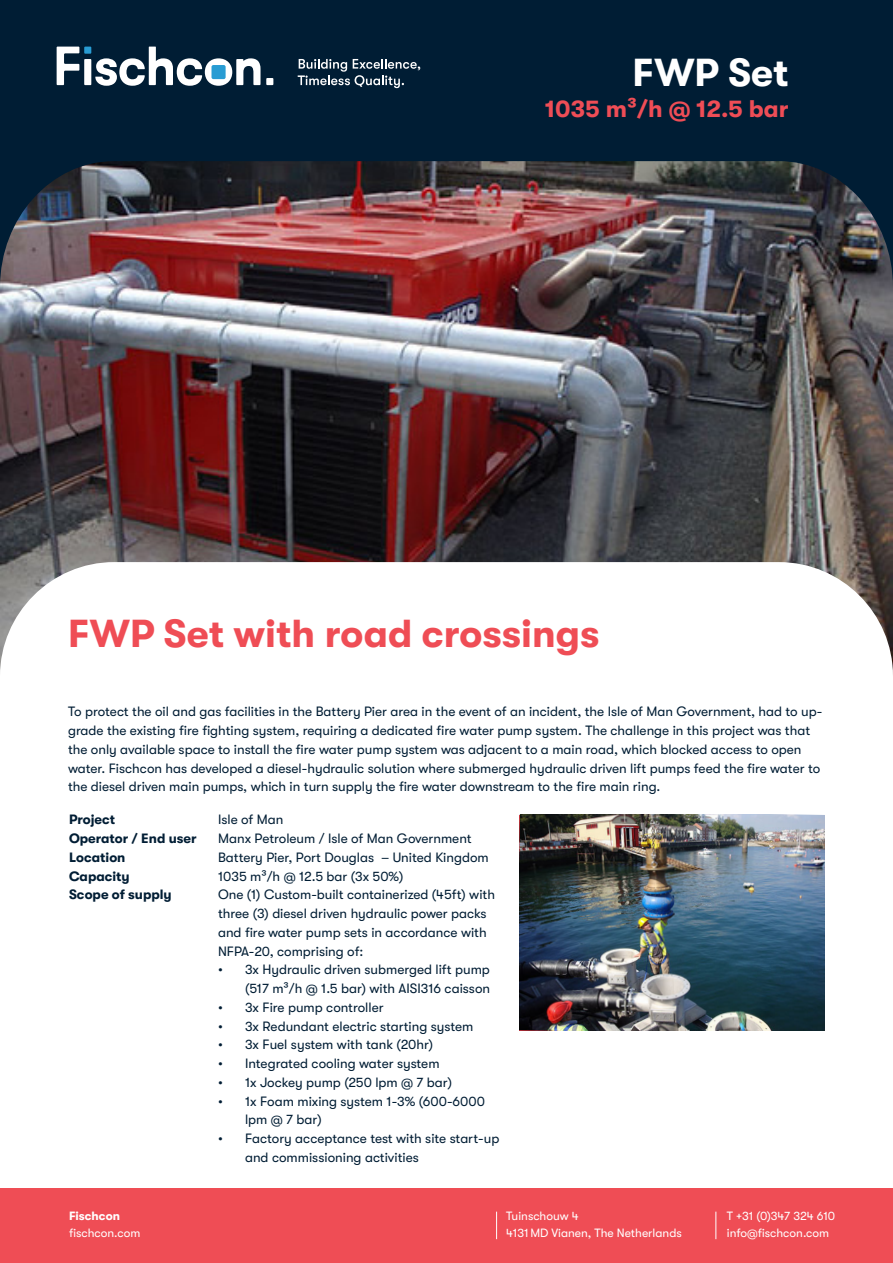
<style>
.page{position:relative;width:893px;height:1263px;background:#fff}
.page>*{position:absolute;margin:0;border:0;box-sizing:border-box;transform-origin:0 0}
.t1{font:700 39px "GT Walsheim Pro";color:#ef4d55}
.t2{font:700 39px "GT Walsheim Pro";letter-spacing:.005em;color:#fff}
.t3{font:700 24px "GT Walsheim Pro";color:#ef4d56}
.t4{font:13.5px/18.8px "GT Walsheim Pro";color:#001d34}
.t5{font:700 13.5px "GT Walsheim Pro";color:#001d34}
.t6{font:12px "GT Walsheim Pro";color:#fff}
.t7{font:700 12px "GT Walsheim Pro";color:#fff}
</style>
<div class="page">
<div style="left:0;top:0;width:893px;height:480px;background:#001d34"></div>
<img style="left:0;top:161px;width:893px;height:401px">
<svg style="left:57px;top:47px;width:216px;height:39px"></svg>
<svg style="left:298px;top:59px;width:122px;height:29px"></svg>
<svg style="left:0;top:562px;width:893px;height:469px"></svg>
<div style="left:0;top:1188px;width:893px;height:75px;background:#ef4d55"></div>
<svg style="left:496px;top:1211px;width:1px;height:28px"></svg>
<svg style="left:716px;top:1211px;width:1px;height:28px"></svg>
<img style="left:520px;top:815px;width:305px;height:215px">
<p class="t2" style="left:632px;top:50px;width:158px">FWP Set</p>
<p class="t3" style="left:545px;top:95px;width:245px">1035 m³/h @ 12.5 bar</p>
<p class="t1" style="left:68px;top:612px;width:533px">FWP Set with road crossings</p>
<p class="t4" style="left:68px;top:702px;width:756px">To protect the oil and gas facilities in the Battery Pier area in the event of an incident, the Isle of Man Government, had to up&shy;grade the existing fire fighting system, requiring a dedicated fire water pump system. The challenge in this project was that the only available space to install the fire water pump system was adjacent to a main road, which blocked access to open water. Fischcon has developed a diesel-hydraulic solution where submerged hydraulic driven lift pumps feed the fire water to the diesel driven main pumps, which in turn supply the fire water downstream to the fire main ring.</p>
<p class="t4" style="left:218px;top:810px;width:67px">Isle of Man</p>
<p class="t4" style="left:218px;top:829px;width:255px">Manx Petroleum / Isle of Man Government</p>
<p class="t4" style="left:218px;top:848px;width:272px">Battery Pier, Port Douglas – United Kingdom</p>
<p class="t4" style="left:218px;top:867px;width:187px">1035 m³/h @ 12.5 bar (3x 50%)</p>
<p class="t4" style="left:218px;top:885px;width:278px">One (1) Custom-built containerized (45ft) with three (3) diesel driven hydraulic power packs and fire water pump sets in accordance with NFPA-20, comprising of:</p>
<p class="t4" style="left:218px;top:960px;width:274px;text-align:right">• 3x Hydraulic driven submerged lift pump (517 m³/h @ 1.5 bar) with AISI316 caisson</p>
<p class="t4" style="left:218px;top:998px;width:167px">• 3x Fire pump controller</p>
<p class="t4" style="left:218px;top:1017px;width:257px">• 3x Redundant electric starting system</p>
<p class="t4" style="left:218px;top:1035px;width:217px">• 3x Fuel system with tank (20hr)</p>
<p class="t4" style="left:218px;top:1054px;width:223px">• Integrated cooling water system</p>
<p class="t4" style="left:218px;top:1073px;width:235px">• 1x Jockey pump (250 lpm @ 7 bar)</p>
<p class="t4" style="left:245px;top:1092px;width:241px;text-indent:-27px">• 1x Foam mixing system 1-3% (600-6000 lpm @ 7 bar)</p>
<p class="t4" style="left:245px;top:1129px;width:256px;text-indent:-27px">• Factory acceptance test with site start-up and commissioning activities</p>
<p class="t5" style="left:69px;top:812px;width:48px">Project</p>
<p class="t5" style="left:69px;top:831px;width:129px">Operator / End user</p>
<p class="t5" style="left:69px;top:850px;width:58px">Location</p>
<p class="t5" style="left:69px;top:868px;width:62px">Capacity</p>
<p class="t5" style="left:69px;top:887px;width:104px">Scope of supply</p>
<p class="t7" style="left:69px;top:1209px;width:53px">Fischcon</p>
<p class="t6" style="left:69px;top:1226px;width:73px">fischcon.com</p>
<p class="t6" style="left:506px;top:1209px;width:74px">Tuinschouw 4</p>
<p class="t6" style="left:506px;top:1226px;width:177px">4131 MD Vianen, The Netherlands</p>
<p class="t6" style="left:727px;top:1209px;width:110px">T +31 (0)347 324 610</p>
<p class="t6" style="left:727px;top:1226px;width:104px">info@fischcon.com</p>
</div>
